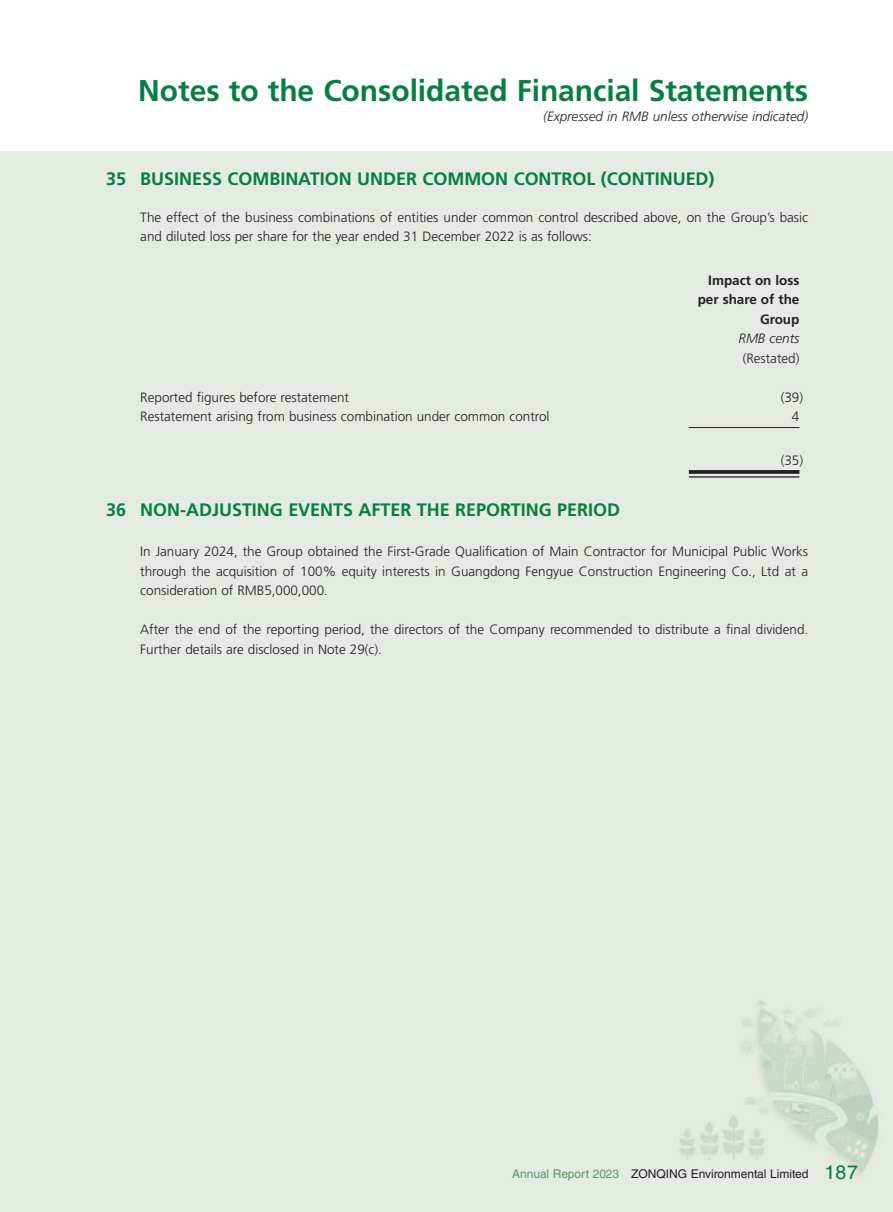
<style>
.page{position:relative;width:893px;height:1212px;background:#fff}
.page>*{position:absolute;margin:0;border:0;box-sizing:border-box;transform-origin:0 0}
.t1{font:700 30px "Frutiger LT Std";color:#057f42}
.t2{font:700 18px "Frutiger LT Std";color:#057f42}
.t3{font:300 13.5px/19.5px "Frutiger LT Std";color:#231f20}
.t4{font:italic 300 13.5px "Frutiger LT Std";color:#231f20}
.t5{font:700 13.5px/19.5px "Frutiger LT Std";color:#231f20;text-align:right}
.t6{font:12px "Helvetica LT Std";color:#231f20}
.s1{color:#56996a}
.s2{font-size:19.5px;color:#057f42}
</style>
<div class="page">
<hr style="left:689px;top:427px;width:110px;height:1px;background:#231f20">
<svg style="left:689px;top:470px;width:110px;height:4px"></svg>
<hr style="left:689px;top:476px;width:110px;height:1px;background:#231f20">
<h1 class="t1" style="left:138px;top:73px;width:671px">Notes to the Consolidated Financial Statements</h1>
<p class="t4" style="left:543px;top:109px;width:266px">(Expressed in RMB unless otherwise indicated)</p>
<h2 class="t2" style="left:106px;top:168px;width:610px">35 BUSINESS COMBINATION UNDER COMMON CONTROL (CONTINUED)</h2>
<p class="t3" style="left:140px;top:208px;width:669px">The effect of the business combinations of entities under common control described above, on the Group’s basic and diluted loss per share for the year ended 31 December 2022 is as follows:</p>
<p class="t5" style="left:698px;top:270px;width:103px">Impact on loss per share of the<br>Group</p>
<p class="t4" style="left:738px;top:331px;width:62px">RMB cents</p>
<p class="t3" style="left:743px;top:348px;width:58px">(Restated)</p>
<p class="t3" style="left:140px;top:387px;width:210px">Reported figures before restatement</p>
<p class="t3" style="left:781px;top:387px;width:24px">(39)</p>
<p class="t3" style="left:140px;top:407px;width:411px">Restatement arising from business combination under common control</p>
<p class="t3" style="left:792px;top:407px;width:9px">4</p>
<p class="t3" style="left:781px;top:450px;width:24px">(35)</p>
<h2 class="t2" style="left:106px;top:499px;width:515px">36 NON-ADJUSTING EVENTS AFTER THE REPORTING PERIOD</h2>
<p class="t3" style="left:140px;top:542px;width:669px;text-align:justify">In January 2024, the Group obtained the First-Grade Qualification of Main Contractor for Municipal Public Works through the acquisition of 100% equity interests in Guangdong Fengyue Construction Engineering Co., Ltd at a consideration of RMB5,000,000.</p>
<p class="t3" style="left:140px;top:620px;width:669px">After the end of the reporting period, the directors of the Company recommended to distribute a final dividend.<br>Further details are disclosed in Note 29(c).</p>
<p class="t6" style="left:512px;top:1167px;width:347px"><span class="s1">Annual Report 2023</span> ZONQING Environmental Limited <span class="s2">187</span></p>
</div>
